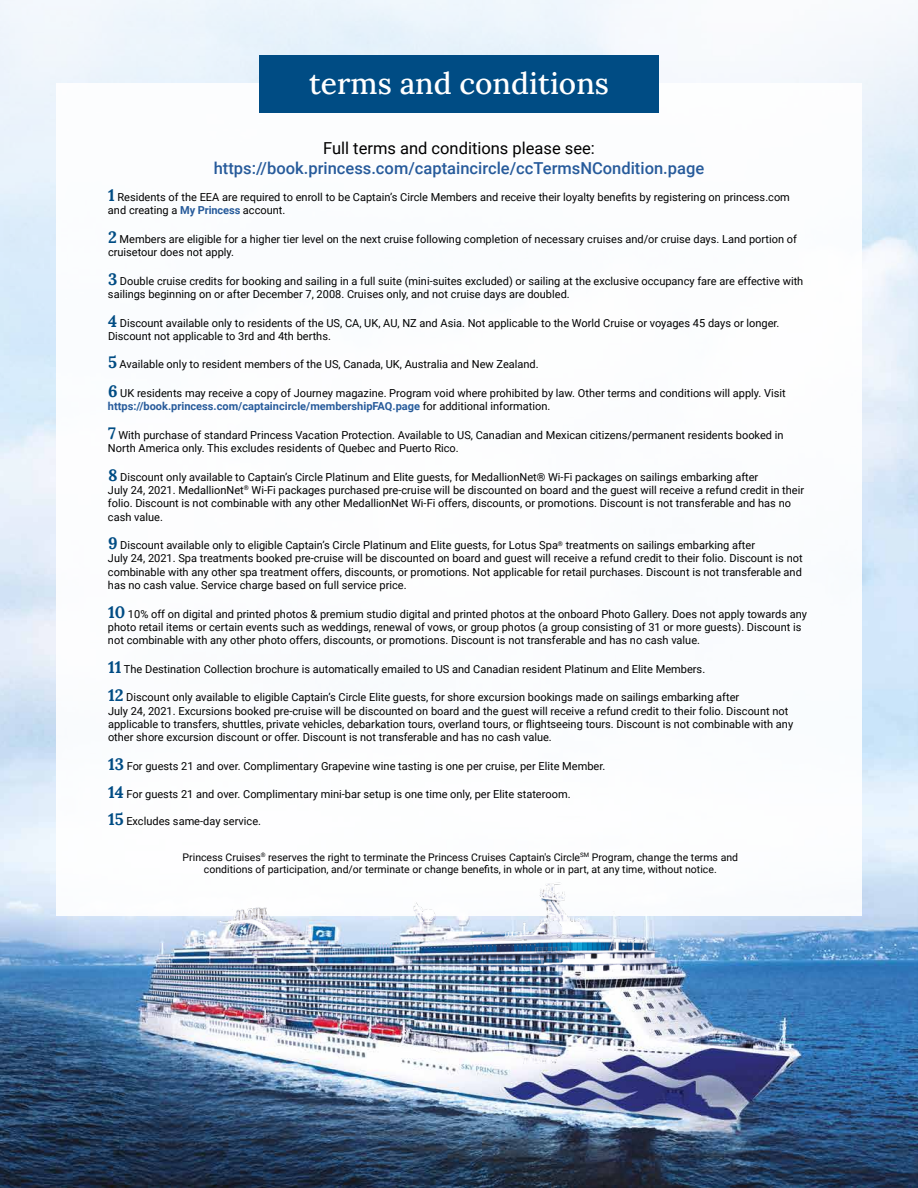
<style>
.page{position:relative;width:918px;height:1188px;background:#fff}
.page>*{position:absolute;margin:0;border:0;box-sizing:border-box;transform-origin:0 0}
.t1{font:30px "Lora";color:#fff}
.t2{font:500 16.5px "Roboto";color:#275b9b}
.t3{font:16.5px "Roboto";color:#000}
.t4{font:10.95px/13.2px "Roboto";color:#000}
.t5{font:10.5px/11.9px "Roboto";color:#000;text-align:center}
.s1{font-family:"Lora";font-size:16.5px;color:#004c84}
.s2{font-weight:700;color:#275b9b}
</style>
<div class="page">
<img style="left:0;top:573px;width:918px;height:615px">
<svg style="left:0;top:0;width:918px;height:573px;fill:#eaf3fb"></svg>
<div style="left:56px;top:83px;width:806px;height:833px;background:#fff"></div>
<img style="left:0;top:880px;width:918px;height:130px">
<div style="left:259px;top:55px;width:400px;height:57px;background:#004c84"></div>
<h1 class="t1" style="left:309px;top:60px;width:301px">terms and conditions</h1>
<h2 class="t3" style="left:323px;top:137px;width:273px">Full terms and conditions please see:</h2>
<h2 class="t2" style="left:214px;top:157px;width:492px">https://book.princess.com/captaincircle/ccTermsNCondition.page</h2>
<p class="t4" style="left:108px;top:190px;width:683px"><span class="s1">1</span> Residents of the EEA are required to enroll to be Captain’s Circle Members and receive their loyalty benefits by registering on princess.com and creating a <span class="s2">My Princess</span> account.</p>
<p class="t4" style="left:108px;top:232px;width:691px"><span class="s1">2</span> Members are eligible for a higher tier level on the next cruise following completion of necessary cruises and/or cruise days. Land portion of cruisetour does not apply.</p>
<p class="t4" style="left:108px;top:274px;width:697px"><span class="s1">3</span> Double cruise credits for booking and sailing in a full suite (mini-suites excluded) or sailing at the exclusive occupancy fare are effective with sailings beginning on or after December 7, 2008. Cruises only, and not cruise days are doubled.</p>
<p class="t4" style="left:108px;top:316px;width:673px"><span class="s1">4</span> Discount available only to residents of the US, CA, UK, AU, NZ and Asia. Not applicable to the World Cruise or voyages 45 days or longer.<br>Discount not applicable to 3rd and 4th berths.</p>
<p class="t4" style="left:108px;top:358px;width:432px"><span class="s1">5</span> Available only to resident members of the US, Canada, UK, Australia and New Zealand.</p>
<p class="t4" style="left:108px;top:386px;width:679px"><span class="s1">6</span> UK residents may receive a copy of Journey magazine. Program void where prohibited by law. Other terms and conditions will apply. Visit <span class="s2">https://book.princess.com/captaincircle/membershipFAQ.page</span> for additional information.</p>
<p class="t4" style="left:108px;top:428px;width:677px"><span class="s1">7</span> With purchase of standard Princess Vacation Protection. Available to US, Canadian and Mexican citizens/permanent residents booked in<br>North America only. This excludes residents of Quebec and Puerto Rico.</p>
<p class="t4" style="left:108px;top:470px;width:698px"><span class="s1">8</span> Discount only available to Captain’s Circle Platinum and Elite guests, for MedallionNet® Wi-Fi packages on sailings embarking after<br>July 24, 2021. MedallionNet<sup>®</sup> Wi-Fi packages purchased pre-cruise will be discounted on board and the guest will receive a refund credit in their folio. Discount is not combinable with any other MedallionNet Wi-Fi offers, discounts, or promotions. Discount is not transferable and has no cash value.</p>
<p class="t4" style="left:108px;top:538px;width:696px"><span class="s1">9</span> Discount available only to eligible Captain’s Circle Platinum and Elite guests, for Lotus Spa<sup>®</sup> treatments on sailings embarking after<br>July 24, 2021. Spa treatments booked pre-cruise will be discounted on board and guest will receive a refund credit to their folio. Discount is not combinable with any other spa treatment offers, discounts, or promotions. Not applicable for retail purchases. Discount is not transferable and has no cash value. Service charge based on full service price.</p>
<p class="t4" style="left:108px;top:607px;width:701px"><span class="s1">10</span> 10% off on digital and printed photos &amp; premium studio digital and printed photos at the onboard Photo Gallery. Does not apply towards any photo retail items or certain events such as weddings, renewal of vows, or group photos (a group consisting of 31 or more guests). Discount is not combinable with any other photo offers, discounts, or promotions. Discount is not transferable and has no cash value.</p>
<p class="t4" style="left:108px;top:662px;width:599px"><span class="s1">11</span> The Destination Collection brochure is automatically emailed to US and Canadian resident Platinum and Elite Members.</p>
<p class="t4" style="left:108px;top:690px;width:687px"><span class="s1">12</span> Discount only available to eligible Captain’s Circle Elite guests, for shore excursion bookings made on sailings embarking after<br>July 24, 2021. Excursions booked pre-cruise will be discounted on board and the guest will receive a refund credit to their folio. Discount not applicable to transfers, shuttles, private vehicles, debarkation tours, overland tours, or flightseeing tours. Discount is not combinable with any other shore excursion discount or offer. Discount is not transferable and has no cash value.</p>
<p class="t4" style="left:108px;top:759px;width:499px"><span class="s1">13</span> For guests 21 and over. Complimentary Grapevine wine tasting is one per cruise, per Elite Member.</p>
<p class="t4" style="left:108px;top:787px;width:464px"><span class="s1">14</span> For guests 21 and over. Complimentary mini-bar setup is one time only, per Elite stateroom.</p>
<p class="t4" style="left:108px;top:814px;width:155px"><span class="s1">15</span> Excludes same-day service.</p>
<p class="t5" style="left:183px;top:851px;width:557px">Princess Cruises<sup>®</sup> reserves the right to terminate the Princess Cruises Captain's Circle<sup>SM</sup> Program, change the terms and conditions of participation, and/or terminate or change benefits, in whole or in part, at any time, without notice.</p>
</div>
